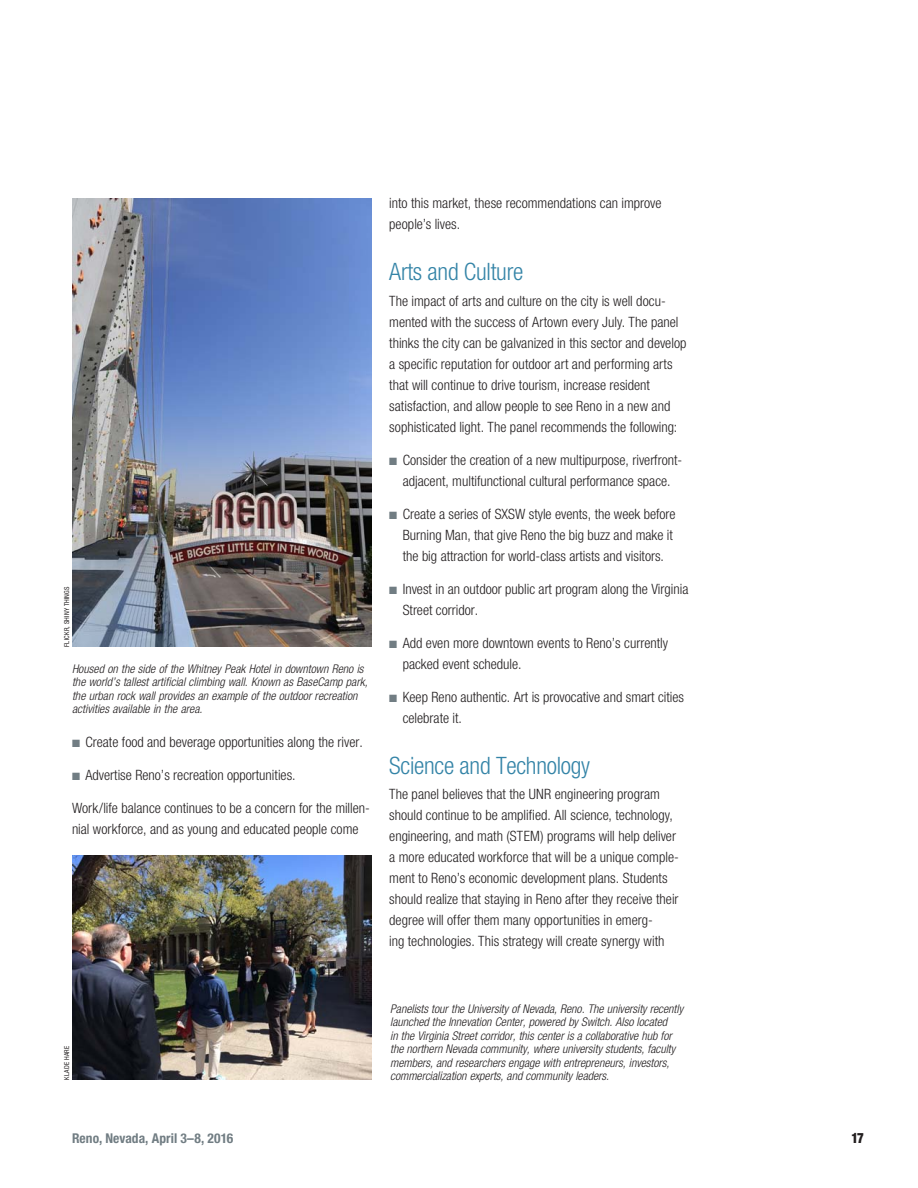
<style>
.page{position:relative;width:918px;height:1188px;background:#fff}
.page>*{position:absolute;margin:0;border:0;box-sizing:border-box;transform-origin:0 0}
.head_2{font:300 condensed 24px "Helvetica Neue LT Std";letter-spacing:-.01em;color:#3484a7}
.BODY_TXT{font:300 condensed 14.25px/21px "Helvetica Neue LT Std";color:#231f20}
.t1{font:900 condensed 14.25px "Helvetica Neue LT Std";color:#231f20;scale:.9 1}
.t2{font:700 condensed 13.5px "Helvetica Neue LT Std";letter-spacing:.005em;color:#717d83}
.t3{font:italic 300 condensed 12px/13.5px "Helvetica Neue LT Std";color:#231f20}
.photo_credit{font:condensed 6.75px "Helvetica Neue LT Std";letter-spacing:.035em;color:#231f20}
.s1{color:#717d83}
</style>
<div class="page">
<img style="left:72px;top:856px;width:299px;height:224px">
<img style="left:72px;top:198px;width:299px;height:449px">
<p class="photo_credit" style="left:63px;top:647px;width:62px;rotate:-90deg">FLICKR, SHINY THINGS</p>
<p class="t3" style="left:72px;top:662px;width:297px">Housed on the side of the Whitney Peak Hotel in downtown Reno is the world’s tallest artificial climbing wall. Known as BaseCamp park, the urban rock wall provides an example of the outdoor recreation activities available in the area.</p>
<p class="BODY_TXT" style="left:72px;top:731px;width:292px"><span class="s1">■</span> Create food and beverage opportunities along the river.</p>
<p class="BODY_TXT" style="left:72px;top:764px;width:225px"><span class="s1">■</span> Advertise Reno’s recreation opportunities.</p>
<p class="BODY_TXT" style="left:72px;top:797px;width:299px">Work/life balance continues to be a concern for the millen&shy;nial workforce, and as young and educated people come</p>
<p class="BODY_TXT" style="left:389px;top:193px;width:274px">into this market, these recommendations can improve people’s lives.</p>
<p class="head_2" style="left:389px;top:258px;width:136px">Arts and Culture</p>
<p class="BODY_TXT" style="left:389px;top:290px;width:299px">The impact of arts and culture on the city is well docu&shy;mented with the success of Artown every July. The panel thinks the city can be galvanized in this sector and develop a specific reputation for outdoor art and performing arts that will continue to drive tourism, increase resident satisfaction, and allow people to see Reno in a new and sophisticated light. The panel recommends the following:</p>
<p class="BODY_TXT" style="left:389px;top:449px;width:295px;text-align:center"><span class="s1">■</span> Consider the creation of a new multipurpose, riverfront&shy;adjacent, multifunctional cultural performance space.</p>
<p class="BODY_TXT" style="left:403px;top:503px;width:274px;text-indent:-14px"><span class="s1">■</span> Create a series of SXSW style events, the week before<br>Burning Man, that give Reno the big buzz and make it the big attraction for world-class artists and visitors.</p>
<p class="BODY_TXT" style="left:403px;top:578px;width:287px;text-indent:-14px"><span class="s1">■</span> Invest in an outdoor public art program along the Virginia<br>Street corridor.</p>
<p class="BODY_TXT" style="left:403px;top:632px;width:267px;text-indent:-14px"><span class="s1">■</span> Add even more downtown events to Reno’s currently packed event schedule.</p>
<p class="BODY_TXT" style="left:403px;top:686px;width:283px;text-indent:-14px"><span class="s1">■</span> Keep Reno authentic. Art is provocative and smart cities celebrate it.</p>
<p class="head_2" style="left:389px;top:751px;width:202px">Science and Technology</p>
<p class="BODY_TXT" style="left:389px;top:784px;width:291px">The panel believes that the UNR engineering program should continue to be amplified. All science, technology, engineering, and math (STEM) programs will help deliver a more educated workforce that will be a unique comple&shy;ment to Reno’s economic development plans. Students should realize that staying in Reno after they receive their degree will offer them many opportunities in emerg-<br>ing technologies. This strategy will create synergy with</p>
<p class="photo_credit" style="left:63px;top:1080px;width:36px;rotate:-90deg">KLADE HARE</p>
<p class="t3" style="left:390px;top:1002px;width:295px">Panelists tour the University of Nevada, Reno. The university recently launched the Innevation Center, powered by Switch. Also located<br>in the Virginia Street corridor, this center is a collaborative hub for the northern Nevada community, where university students, faculty members, and researchers engage with entrepreneurs, investors, commercialization experts, and community leaders.</p>
<p class="t2" style="left:72px;top:1130px;width:163px">Reno, Nevada, April 3–8, 2016</p>
<p class="t1" style="left:851px;top:1129px;width:15px">17</p>
</div>
